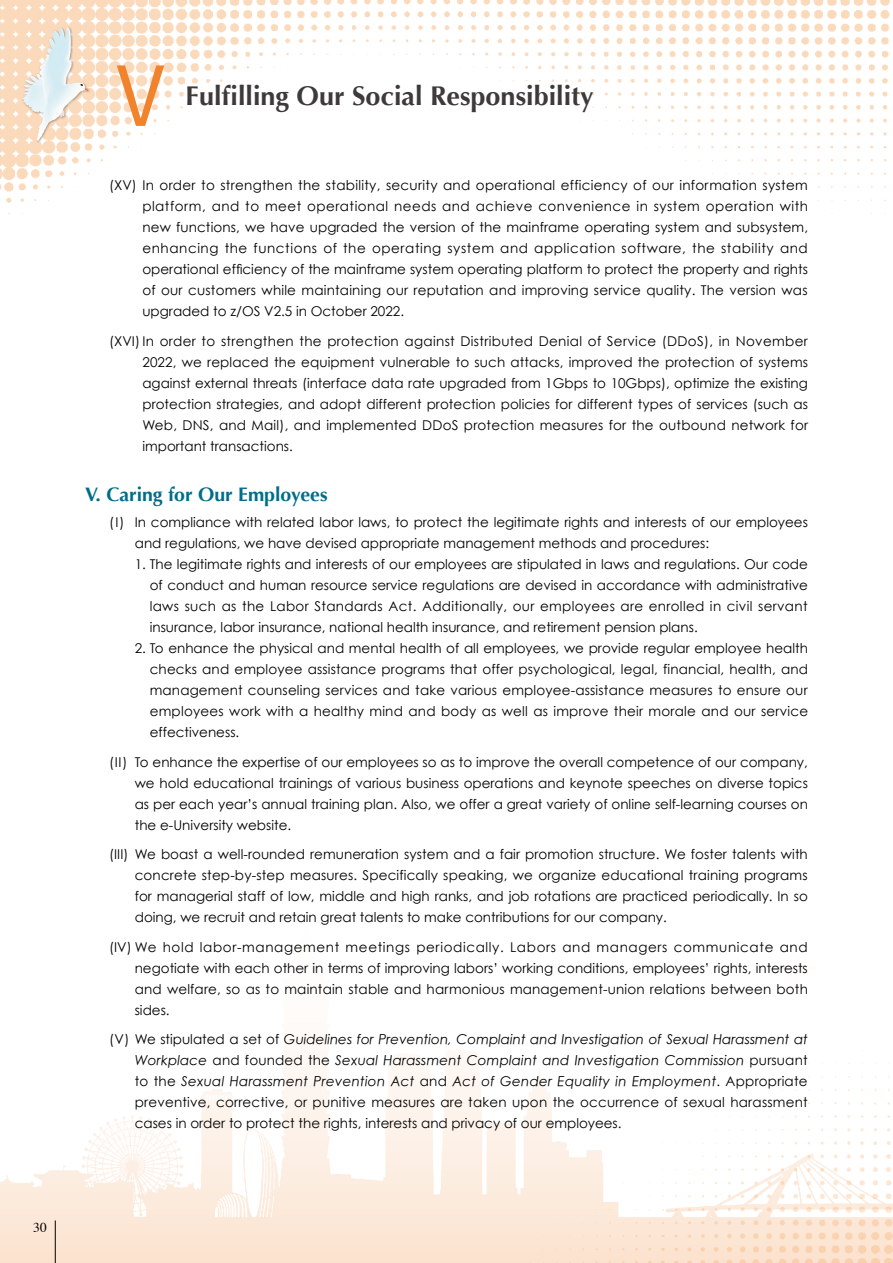
<style>
.page{position:relative;width:893px;height:1263px;background:#fff}
.page>*{position:absolute;margin:0;border:0;box-sizing:border-box;transform-origin:0 0}
.t1{font:700 27px "Optima";color:#3e3a39}
.t2{font:700 19.5px "Optima";color:#006d87}
.t3{font:13.5px/21px "Century Gothic";color:#000;text-align:justify}
.t4{font:13.5px "Times";color:#000}
.s1{font-style:italic}
</style>
<div class="page">
<img style="left:0;top:0;width:890px;height:214px">
<div style="left:22px;top:26px;width:69px;height:118px;background:#000;opacity:.3"></div>
<img style="left:20px;top:74px;width:16px;height:39px">
<img style="left:36px;top:28px;width:52px;height:113px">
<svg style="left:78px;top:84px;width:10px;height:7px"></svg>
<img style="left:0;top:1050px;width:893px;height:213px">
<hr style="left:55px;top:1220px;width:1px;height:43px;background:#000">
<svg style="left:117px;top:65px;width:47px;height:61px"></svg>
<p class="t4" style="left:33px;top:1214px;width:15px">30</p>
<h1 class="t1" style="left:185px;top:80px;width:410px">Fulfilling Our Social Responsibility</h1>
<h1 class="t1" style="left:199px;top:80px;width:269px">Chairperson’s Remarks</h1>
<p class="t3" style="left:142px;top:175px;width:667px;text-indent:-33px">(XV) In order to strengthen the stability, security and operational efficiency of our information system platform, and to meet operational needs and achieve convenience in system operation with new functions, we have upgraded the version of the mainframe operating system and subsystem, enhancing the functions of the operating system and application software, the stability and operational efficiency of the mainframe system operating platform to protect the property and rights of our customers while maintaining our reputation and improving service quality. The version was upgraded to z/OS V2.5 in October 2022.</p>
<p class="t3" style="left:142px;top:330px;width:667px;text-indent:-33px">(XVI) In order to strengthen the protection against Distributed Denial of Service (DDoS), in November 2022, we replaced the equipment vulnerable to such attacks, improved the protection of systems against external threats (interface data rate upgraded from 1Gbps to 10Gbps), optimize the existing protection strategies, and adopt different protection policies for different types of services (such as Web, DNS, and Mail), and implemented DDoS protection measures for the outbound network for important transactions.</p>
<h2 class="t2" style="left:85px;top:483px;width:244px">V. Caring for Our Employees</h2>
<p class="t3" style="left:135px;top:512px;width:675px;text-indent:-26px">(I) In compliance with related labor laws, to protect the legitimate rights and interests of our employees and regulations, we have devised appropriate management methods and procedures:</p>
<p class="t3" style="left:150px;top:554px;width:660px;text-indent:-15px">1. The legitimate rights and interests of our employees are stipulated in laws and regulations. Our code of conduct and human resource service regulations are devised in accordance with administrative laws such as the Labor Standards Act. Additionally, our employees are enrolled in civil servant insurance, labor insurance, national health insurance, and retirement pension plans.</p>
<p class="t3" style="left:150px;top:638px;width:660px;text-indent:-15px">2. To enhance the physical and mental health of all employees, we provide regular employee health checks and employee assistance programs that offer psychological, legal, financial, health, and management counseling services and take various employee-assistance measures to ensure our employees work with a healthy mind and body as well as improve their morale and our service effectiveness.</p>
<p class="t3" style="left:135px;top:751px;width:675px;text-indent:-26px">(II) To enhance the expertise of our employees so as to improve the overall competence of our company, we hold educational trainings of various business operations and keynote speeches on diverse topics as per each year’s annual training plan. Also, we offer a great variety of online self-learning courses on the e-University website.</p>
<p class="t3" style="left:135px;top:844px;width:675px;text-indent:-26px">(III) We boast a well-rounded remuneration system and a fair promotion structure. We foster talents with concrete step-by-step measures. Specifically speaking, we organize educational training programs for managerial staff of low, middle and high ranks, and job rotations are practiced periodically. In so doing, we recruit and retain great talents to make contributions for our company.</p>
<p class="t3" style="left:135px;top:936px;width:675px;text-indent:-26px">(IV) We hold labor-management meetings periodically. Labors and managers communicate and negotiate with each other in terms of improving labors’ working conditions, employees’ rights, interests and welfare, so as to maintain stable and harmonious management-union relations between both sides.</p>
<p class="t3" style="left:135px;top:1029px;width:675px;text-indent:-26px">(V) We stipulated a set of <span class="s1">Guidelines for Prevention, Complaint and Investigation of Sexual Harassment at Workplace</span> and founded the <span class="s1">Sexual Harassment Complaint and Investigation Commission</span> pursuant to the <span class="s1">Sexual Harassment Prevention Act</span> and <span class="s1">Act of Gender Equality in Employment</span>. Appropriate preventive, corrective, or punitive measures are taken upon the occurrence of sexual harassment cases in order to protect the rights, interests and privacy of our employees.</p>
</div>
